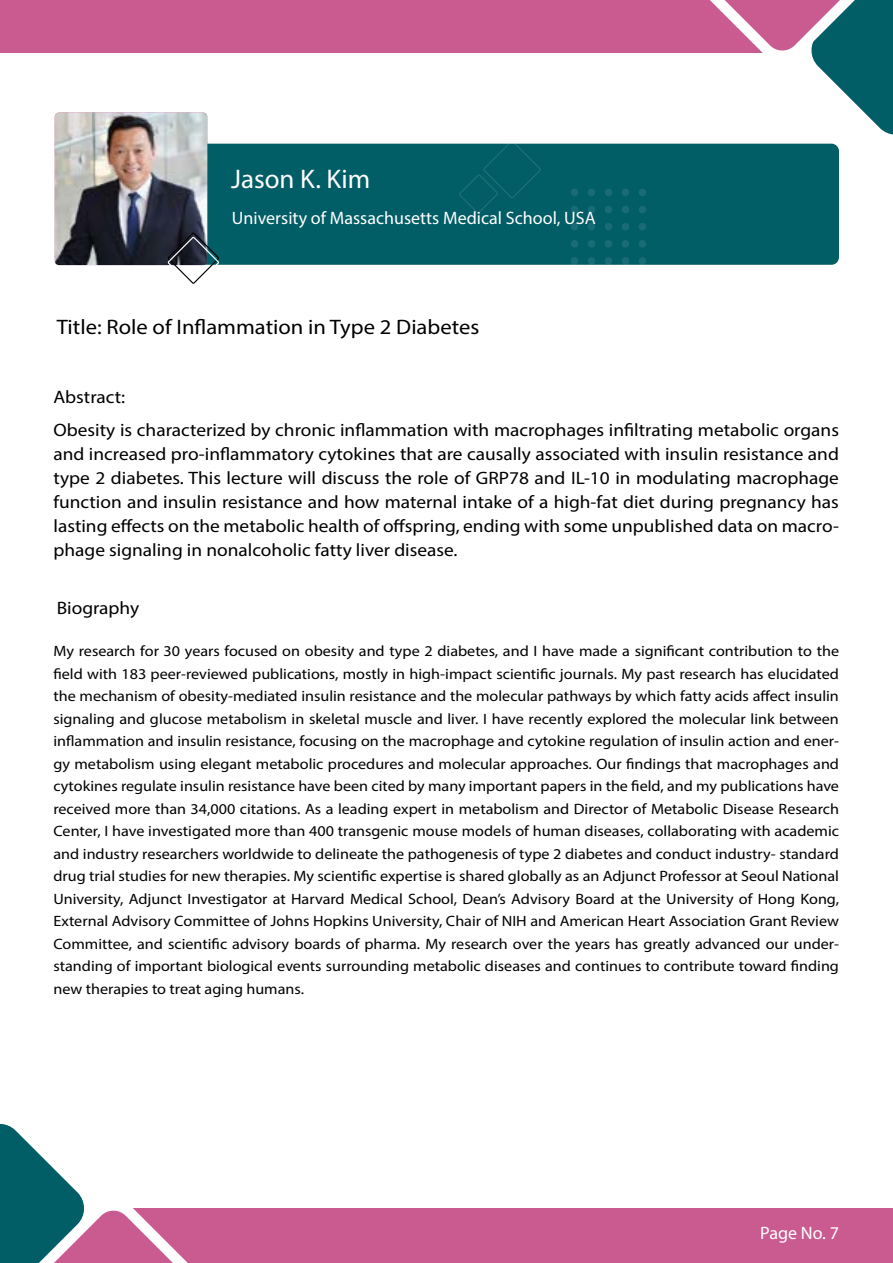
<style>
.page{position:relative;width:893px;height:1263px;background:#fff}
.page>*{position:absolute;margin:0;border:0;box-sizing:border-box;transform-origin:0 0}
.t1{font:27px "Myriad Pro";color:#fff}
.t2{font:21px "Myriad Pro";color:#000;scale:1.08 1}
.t3{font:18px/24px "Myriad Pro";color:#000;scale:1.08 1}
.t4{font:18px "Myriad Pro";color:#fff}
.t5{font:15px/22.5px "Myriad Pro";color:#000;text-align:justify;scale:1.08 1}
</style>
<div class="page">
<div style="left:0;top:0;width:785px;height:53px;background:#ca5b91"></div>
<svg style="left:710px;top:0;width:183px;height:135px"></svg>
<div style="left:113px;top:1208px;width:780px;height:55px;background:#ca5b91"></div>
<svg style="left:0;top:1124px;width:188px;height:139px"></svg>
<div style="left:55px;top:144px;width:784px;height:121px;background:#015d66;border-radius:8px"></div>
<svg style="left:458px;top:143px;width:84px;height:70px"></svg>
<div style="left:571px;top:257px;width:7px;height:8px;background:#196c75;border-radius:50%"></div>
<div style="left:571px;top:240px;width:7px;height:8px;background:#196c75;border-radius:50%"></div>
<div style="left:571px;top:189px;width:7px;height:7px;background:#196c75;border-radius:50%"></div>
<div style="left:571px;top:223px;width:7px;height:7px;background:#196c75;border-radius:50%"></div>
<div style="left:571px;top:206px;width:7px;height:7px;background:#196c75;border-radius:50%"></div>
<div style="left:588px;top:257px;width:7px;height:8px;background:#196c75;border-radius:50%"></div>
<div style="left:588px;top:240px;width:7px;height:8px;background:#196c75;border-radius:50%"></div>
<div style="left:588px;top:189px;width:7px;height:7px;background:#196c75;border-radius:50%"></div>
<div style="left:588px;top:223px;width:7px;height:7px;background:#196c75;border-radius:50%"></div>
<div style="left:588px;top:206px;width:7px;height:7px;background:#196c75;border-radius:50%"></div>
<div style="left:605px;top:257px;width:7px;height:8px;background:#196c75;border-radius:50%"></div>
<div style="left:605px;top:240px;width:7px;height:8px;background:#196c75;border-radius:50%"></div>
<div style="left:605px;top:189px;width:7px;height:7px;background:#196c75;border-radius:50%"></div>
<div style="left:605px;top:223px;width:7px;height:7px;background:#196c75;border-radius:50%"></div>
<div style="left:605px;top:206px;width:7px;height:7px;background:#196c75;border-radius:50%"></div>
<div style="left:622px;top:257px;width:7px;height:8px;background:#196c75;border-radius:50%"></div>
<div style="left:622px;top:240px;width:7px;height:8px;background:#196c75;border-radius:50%"></div>
<div style="left:622px;top:189px;width:7px;height:7px;background:#196c75;border-radius:50%"></div>
<div style="left:622px;top:223px;width:7px;height:7px;background:#196c75;border-radius:50%"></div>
<div style="left:622px;top:206px;width:7px;height:7px;background:#196c75;border-radius:50%"></div>
<div style="left:639px;top:257px;width:7px;height:8px;background:#196c75;border-radius:50%"></div>
<div style="left:639px;top:240px;width:7px;height:8px;background:#196c75;border-radius:50%"></div>
<div style="left:639px;top:189px;width:7px;height:7px;background:#196c75;border-radius:50%"></div>
<div style="left:639px;top:223px;width:7px;height:7px;background:#196c75;border-radius:50%"></div>
<div style="left:639px;top:206px;width:7px;height:7px;background:#196c75;border-radius:50%"></div>
<img style="left:55px;top:113px;width:152px;height:152px">
<div style="left:168px;top:232px;width:51px;height:52px;border:1px solid #000;border-radius:24px"></div>
<div style="left:168px;top:237px;width:51px;height:51px;border:1px solid #fff;border-radius:24px"></div>
<h1 class="t1" style="left:231px;top:163px;width:141px">Jason K. Kim</h1>
<p class="t4" style="left:232px;top:207px;width:365px">University of Massachusetts Medical School, USA</p>
<h2 class="t2" style="left:57px;top:314px;width:393px">Title: Role of Inflammation in Type 2 Diabetes</h2>
<p class="t3" style="left:53px;top:380px;width:729px;line-height:33px">Abstract:<br>Obesity is characterized by chronic inflammation with macrophages infiltrating metabolic organs</p>
<p class="t3" style="left:53px;top:441px;width:729px;text-align:justify">and increased pro-inflammatory cytokines that are causally associated with insulin resistance and type 2 diabetes. This lecture will discuss the role of GRP78 and IL-10 in modulating macrophage function and insulin resistance and how maternal intake of a high-fat diet during pregnancy has lasting effects on the metabolic health of offspring, ending with some unpublished data on macro&shy;phage signaling in nonalcoholic fatty liver disease.</p>
<p class="t3" style="left:57px;top:596px;width:78px">Biography</p>
<p class="t5" style="left:53px;top:640px;width:729px">My research for 30 years focused on obesity and type 2 diabetes, and I have made a significant contribution to the field with 183 peer-reviewed publications, mostly in high-impact scientific journals. My past research has elucidated the mechanism of obesity-mediated insulin resistance and the molecular pathways by which fatty acids affect insulin signaling and glucose metabolism in skeletal muscle and liver. I have recently explored the molecular link between inflammation and insulin resistance, focusing on the macrophage and cytokine regulation of insulin action and ener&shy;gy metabolism using elegant metabolic procedures and molecular approaches. Our findings that macrophages and cytokines regulate insulin resistance have been cited by many important papers in the field, and my publications have received more than 34,000 citations. As a leading expert in metabolism and Director of Metabolic Disease Research Center, I have investigated more than 400 transgenic mouse models of human diseases, collaborating with academic and industry researchers worldwide to delineate the pathogenesis of type 2 diabetes and conduct industry- standard drug trial studies for new therapies. My scientific expertise is shared globally as an Adjunct Professor at Seoul National University, Adjunct Investigator at Harvard Medical School, Dean’s Advisory Board at the University of Hong Kong, External Advisory Committee of Johns Hopkins University, Chair of NIH and American Heart Association Grant Review Committee, and scientific advisory boards of pharma. My research over the years has greatly advanced our under&shy;standing of important biological events surrounding metabolic diseases and continues to contribute toward finding new therapies to treat aging humans.</p>
<p class="t4" style="left:760px;top:1222px;width:80px">Page No. 7</p>
</div>
